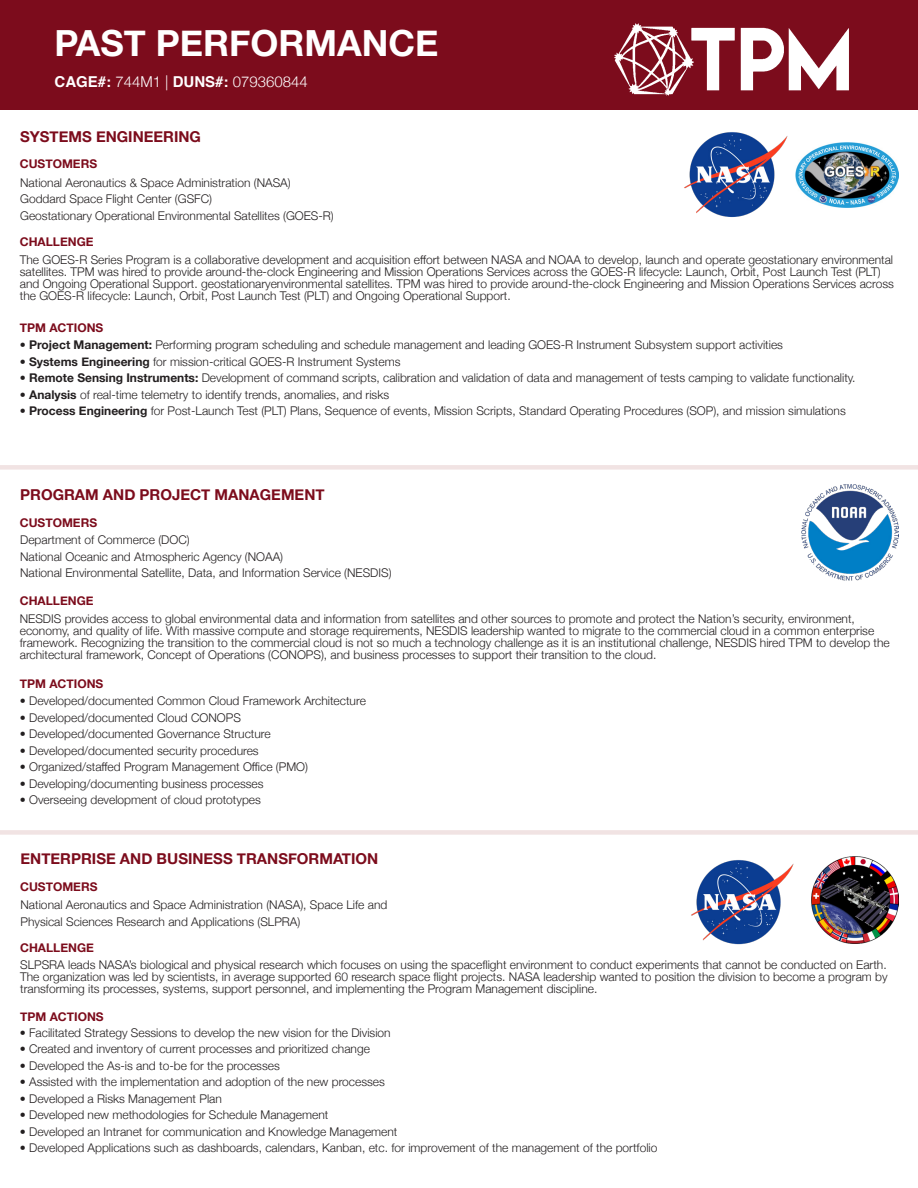
<style>
.page{position:relative;width:918px;height:1188px;background:#fff}
.page>*{position:absolute;margin:0;border:0;box-sizing:border-box;transform-origin:0 0}
.t1{font:700 36px "Helvetica Neue";color:#fff}
.Heading{font:700 15px "Helvetica Neue";color:#7c0c1c}
.Body_Text{font:300 15px "Helvetica Neue";color:#fff}
.Body_Text_smaller{font:300 12px/12px "Helvetica Neue";color:#231f20}
.Heading_smaller{font:700 12px "Helvetica Neue";color:#7c0c1c}
.s1{font-family:"Helvetica";font-weight:700}
.s2{font-weight:700}
</style>
<div class="page">
<div style="left:0;top:0;width:918px;height:110px;background:#7c0c1c"></div>
<img style="left:614px;top:23px;width:235px;height:73px">
<img style="left:796px;top:143px;width:102px;height:65px">
<img style="left:684px;top:132px;width:104px;height:85px">
<div style="left:0;top:465px;width:918px;height:5px;background:#f1e3e3"></div>
<img style="left:801px;top:484px;width:97px;height:97px">
<img style="left:811px;top:856px;width:88px;height:88px">
<div style="left:0;top:830px;width:918px;height:5px;background:#f1e3e3"></div>
<img style="left:691px;top:860px;width:103px;height:85px">
<p class="t1" style="left:55px;top:15px;width:386px">PAST PERFORMANCE</p>
<p class="Body_Text" style="left:55px;top:69px;width:255px"><span class="s1">CAGE#:</span> 744M1 | <span class="s1">DUNS#:</span> 079360844</p>
<p class="Heading" style="left:20px;top:125px;width:182px">SYSTEMS ENGINEERING</p>
<p class="Heading_smaller" style="left:20px;top:155px;width:79px">CUSTOMERS</p>
<p class="Body_Text_smaller" style="left:20px;top:175px;width:272px">National Aeronautics &amp; Space Administration (NASA)</p>
<p class="Body_Text_smaller" style="left:20px;top:192px;width:193px">Goddard Space Flight Center (GSFC)</p>
<p class="Body_Text_smaller" style="left:20px;top:208px;width:315px">Geostationary Operational Environmental Satellites (GOES-R)</p>
<p class="Body_Text_smaller" style="left:20px;top:253px;width:876px">The GOES-R Series Program is a collaborative development and acquisition effort between NASA and NOAA to develop, launch and operate geostationary environmental satellites. TPM was hired to provide around-the-clock Engineering and Mission Operations Services across the GOES-R lifecycle: Launch, Orbit, Post Launch Test (PLT) and Ongoing Operational Support. geostationaryenvironmental satellites. TPM was hired to provide around-the-clock Engineering and Mission Operations Services across the GOES-R lifecycle: Launch, Orbit, Post Launch Test (PLT) and Ongoing Operational Support.</p>
<p class="Heading_smaller" style="left:20px;top:232px;width:75px">CHALLENGE</p>
<p class="Heading_smaller" style="left:20px;top:318px;width:85px">TPM ACTIONS</p>
<p class="Body_Text_smaller" style="left:20px;top:338px;width:765px">• <span class="s2">Project Management:</span> Performing program scheduling and schedule management and leading GOES-R Instrument Subsystem support activities</p>
<p class="Body_Text_smaller" style="left:20px;top:355px;width:382px">• <span class="s2">Systems Engineering</span> for mission-critical GOES-R Instrument Systems</p>
<p class="Body_Text_smaller" style="left:20px;top:371px;width:837px">• <span class="s2">Remote Sensing Instruments:</span> Development of command scripts, calibration and validation of data and management of tests camping to validate functionality.</p>
<p class="Body_Text_smaller" style="left:20px;top:388px;width:371px">• <span class="s2">Analysis</span> of real-time telemetry to identify trends, anomalies, and risks</p>
<p class="Body_Text_smaller" style="left:20px;top:404px;width:828px">• <span class="s2">Process Engineering</span> for Post-Launch Test (PLT) Plans, Sequence of events, Mission Scripts, Standard Operating Procedures (SOP), and mission simulations</p>
<p class="Heading" style="left:20px;top:482px;width:306px">PROGRAM AND PROJECT MANAGEMENT</p>
<p class="Body_Text_smaller" style="left:20px;top:533px;width:171px">Department of Commerce (DOC)</p>
<p class="Body_Text_smaller" style="left:20px;top:549px;width:264px">National Oceanic and Atmospheric Agency (NOAA)</p>
<p class="Body_Text_smaller" style="left:20px;top:566px;width:373px">National Environmental Satellite, Data, and Information Service (NESDIS)</p>
<p class="Body_Text_smaller" style="left:20px;top:612px;width:872px">NESDIS provides access to global environmental data and information from satellites and other sources to promote and protect the Nation’s security, environment, economy, and quality of life. With massive compute and storage requirements, NESDIS leadership wanted to migrate to the commercial cloud in a common enterprise framework. Recognizing the transition to the commercial cloud is not so much a technology challenge as it is an institutional challenge, NESDIS hired TPM to develop the architectural framework, Concept of Operations (CONOPS), and business processes to support their transition to the cloud.</p>
<p class="Heading_smaller" style="left:20px;top:514px;width:79px">CUSTOMERS</p>
<p class="Heading_smaller" style="left:20px;top:591px;width:75px">CHALLENGE</p>
<p class="Heading_smaller" style="left:20px;top:674px;width:85px">TPM ACTIONS</p>
<p class="Body_Text_smaller" style="left:20px;top:694px;width:348px">• Developed/documented Common Cloud Framework Architecture</p>
<p class="Body_Text_smaller" style="left:20px;top:710px;width:223px">• Developed/documented Cloud CONOPS</p>
<p class="Body_Text_smaller" style="left:20px;top:727px;width:252px">• Developed/documented Governance Structure</p>
<p class="Body_Text_smaller" style="left:20px;top:743px;width:240px">• Developed/documented security procedures</p>
<p class="Body_Text_smaller" style="left:20px;top:760px;width:290px">• Organized/staffed Program Management Office (PMO)</p>
<p class="Body_Text_smaller" style="left:20px;top:776px;width:245px">• Developing/documenting business processes</p>
<p class="Body_Text_smaller" style="left:20px;top:793px;width:243px">• Overseeing development of cloud prototypes</p>
<p class="Heading" style="left:21px;top:846px;width:359px">ENTERPRISE AND BUSINESS TRANSFORMATION</p>
<p class="Body_Text_smaller" style="left:21px;top:898px;width:368px">National Aeronautics and Space Administration (NASA), Space Life and</p>
<p class="Body_Text_smaller" style="left:21px;top:915px;width:281px">Physical Sciences Research and Applications (SLPRA)</p>
<p class="Body_Text_smaller" style="left:20px;top:958px;width:869px;text-align:justify">SLPSRA leads NASA’s biological and physical research which focuses on using the spaceflight environment to conduct experiments that cannot be conducted on Earth.<br>The organization was led by scientists, in average supported 60 research space flight projects. NASA leadership wanted to position the division to become a program by transforming its processes, systems, support personnel, and implementing the Program Management discipline.</p>
<p class="Heading_smaller" style="left:20px;top:878px;width:79px">CUSTOMERS</p>
<p class="Heading_smaller" style="left:20px;top:939px;width:75px">CHALLENGE</p>
<p class="Heading_smaller" style="left:20px;top:1007px;width:85px">TPM ACTIONS</p>
<p class="Body_Text_smaller" style="left:20px;top:1025px;width:372px">• Facilitated Strategy Sessions to develop the new vision for the Division</p>
<p class="Body_Text_smaller" style="left:20px;top:1042px;width:352px">• Created and inventory of current processes and prioritized change</p>
<p class="Body_Text_smaller" style="left:20px;top:1058px;width:262px">• Developed the As-is and to-be for the processes</p>
<p class="Body_Text_smaller" style="left:20px;top:1075px;width:367px">• Assisted with the implementation and adoption of the new processes</p>
<p class="Body_Text_smaller" style="left:20px;top:1091px;width:204px">• Developed a Risks Management Plan</p>
<p class="Body_Text_smaller" style="left:20px;top:1108px;width:310px">• Developed new methodologies for Schedule Management</p>
<p class="Body_Text_smaller" style="left:20px;top:1124px;width:379px">• Developed an Intranet for communication and Knowledge Management</p>
<p class="Body_Text_smaller" style="left:20px;top:1141px;width:639px">• Developed Applications such as dashboards, calendars, Kanban, etc. for improvement of the management of the portfolio</p>
</div>
